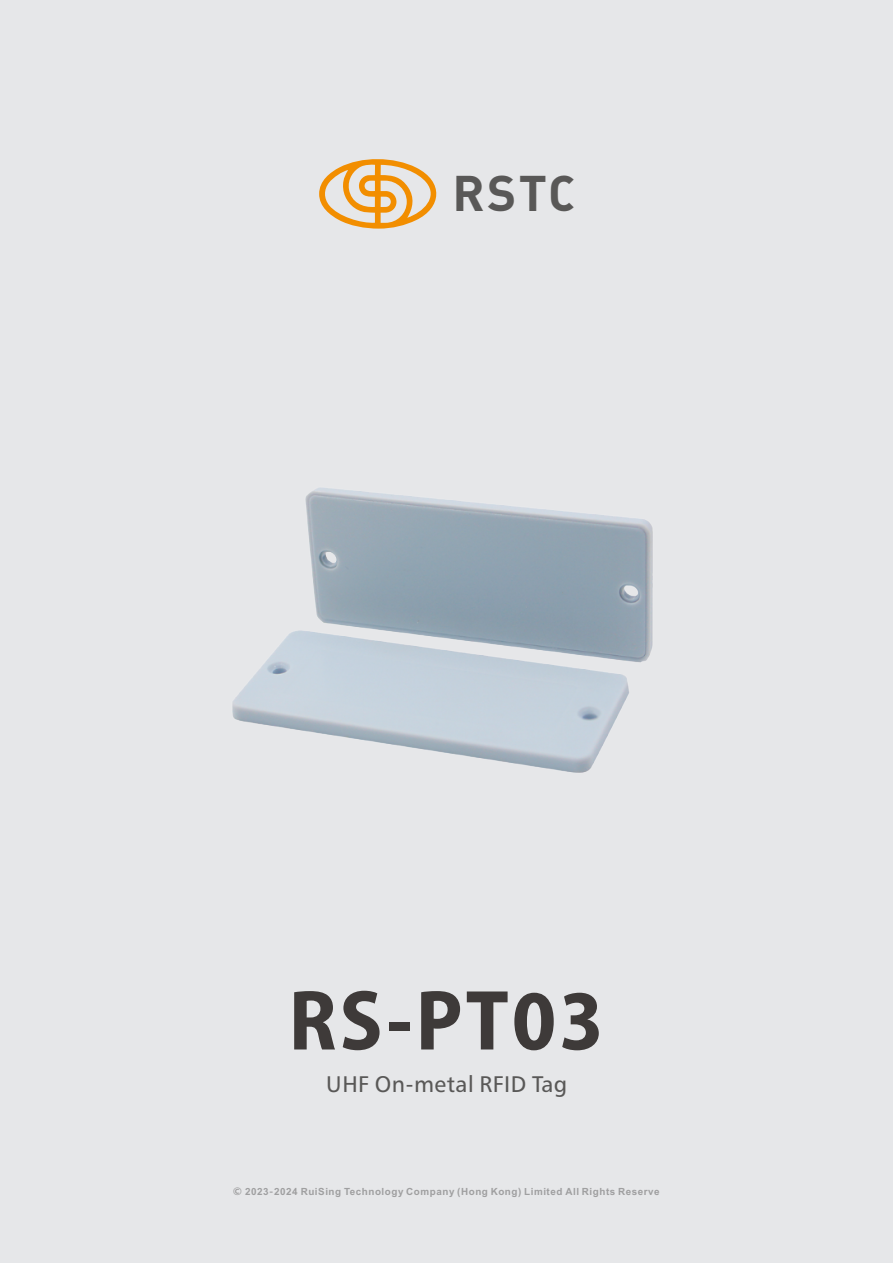
<style>
.page{position:relative;width:893px;height:1263px;background:#e6e7e9}
.page>*{position:absolute;margin:0;border:0;box-sizing:border-box;transform-origin:0 0}
.t1{font:700 semi-condensed 85.95px "Myriad Pro";letter-spacing:.035em;color:#3e3a39}
.t2{font:49.35px "DIN Bold Alternate";color:#595857}
.t3{font:22.65px "Humanist 777 BT Roman B";letter-spacing:.025em;color:#595857}
.t4{font:700 9.9px "Arial";letter-spacing:.055em;color:#9f9fa0}
.s1{font-family:"Microsoft Ya Hei"}
</style>
<div class="page">
<svg style="left:319px;top:159px;width:118px;height:70px"></svg>
<img style="left:232px;top:488px;width:421px;height:285px">
<h2 class="t2" style="left:453px;top:176px;width:125px">RSTC</h2>
<h1 class="t1" style="left:289px;top:985px;width:316px">RS-PT03</h1>
<h3 class="t3" style="left:326px;top:1074px;width:243px">UHF On-metal RFID Tag</h3>
<p class="t4" style="left:233px;top:1188px;width:428px"><span class="s1">©</span> 2023<span class="s1">-</span>2024 RuiSing Technology Company (Hong Kong) Limited All Rights Reserve</p>
</div>
